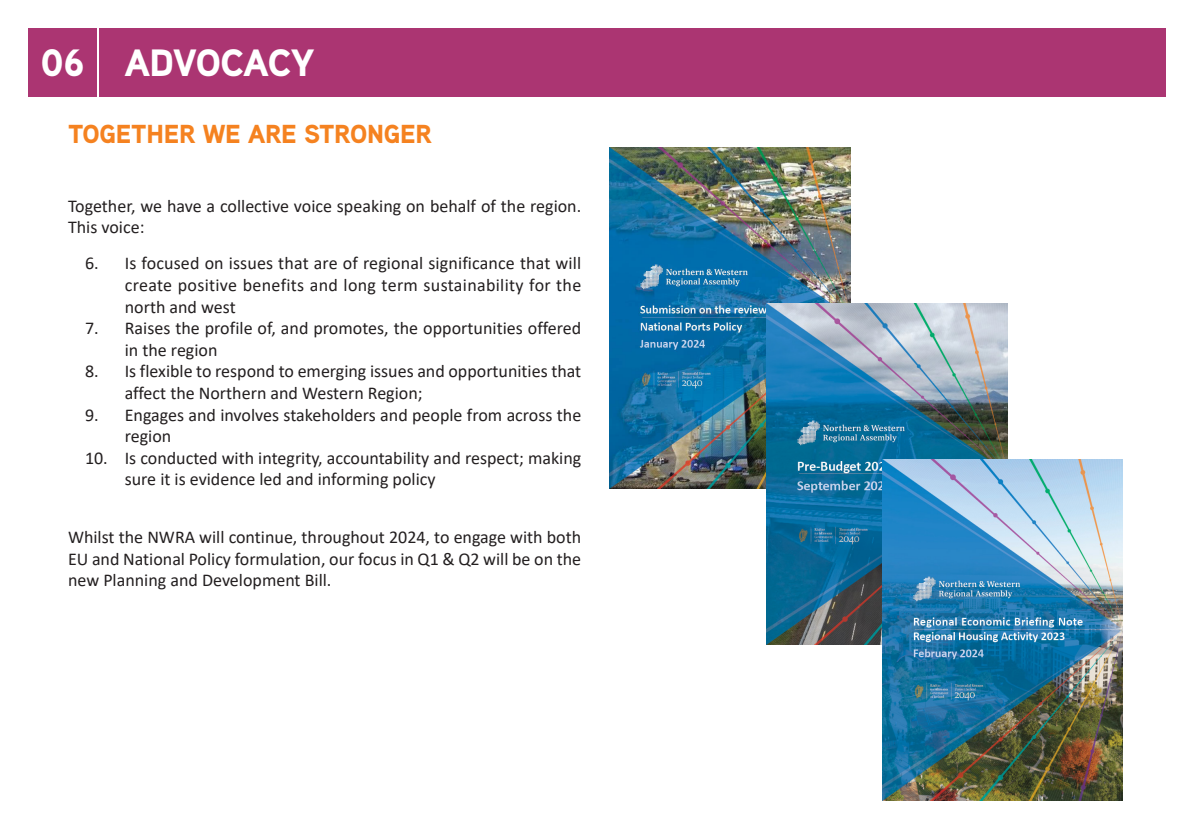
<style>
.page{position:relative;width:1191px;height:840px;background:#fff}
.page>*{position:absolute;margin:0;border:0;box-sizing:border-box;transform-origin:0 0}
.t1{font:900 38px "Aaux Next";letter-spacing:-.01em;color:#fff}
.t2{font:900 26px "Aaux Next";letter-spacing:-.01em;color:#f58220}
.t3{font:18px/21.6px "Calibri";color:#231f20}
</style>
<div class="page">
<img style="left:609px;top:147px;width:241px;height:341px">
<img style="left:766px;top:303px;width:241px;height:340px">
<img style="left:882px;top:459px;width:241px;height:340px">
<div style="left:100px;top:28px;width:1065px;height:68px;background:#ab3572"></div>
<div style="left:28px;top:28px;width:68px;height:68px;background:#ab3572"></div>
<h1 class="t1" style="left:41px;top:35px;width:275px">06 ADVOCACY</h1>
<h2 class="t2" style="left:68px;top:115px;width:365px">TOGETHER WE ARE STRONGER</h2>
<p class="t3" style="left:68px;top:194px;width:515px">Together, we have a collective voice speaking on behalf of the region.<br>This voice:</p>
<p class="t3" style="left:125px;top:252px;width:458px;text-align:justify;text-indent:-40px">6. Is focused on issues that are of regional significance that will create positive benefits and long term sustainability for the north and west</p>
<p class="t3" style="left:125px;top:317px;width:458px;text-indent:-40px">7. Raises the profile of, and promotes, the opportunities offered in the region</p>
<p class="t3" style="left:125px;top:360px;width:458px;text-indent:-40px">8. Is flexible to respond to emerging issues and opportunities that affect the Northern and Western Region;</p>
<p class="t3" style="left:125px;top:403px;width:458px;text-indent:-40px">9. Engages and involves stakeholders and people from across the region</p>
<p class="t3" style="left:125px;top:446px;width:458px;text-indent:-40px">10. Is conducted with integrity, accountability and respect; making sure it is evidence led and informing policy</p>
<p class="t3" style="left:68px;top:525px;width:515px;text-align:justify">Whilst the NWRA will continue, throughout 2024, to engage with both EU and National Policy formulation, our focus in Q1 &amp; Q2 will be on the new Planning and Development Bill.</p>
</div>
